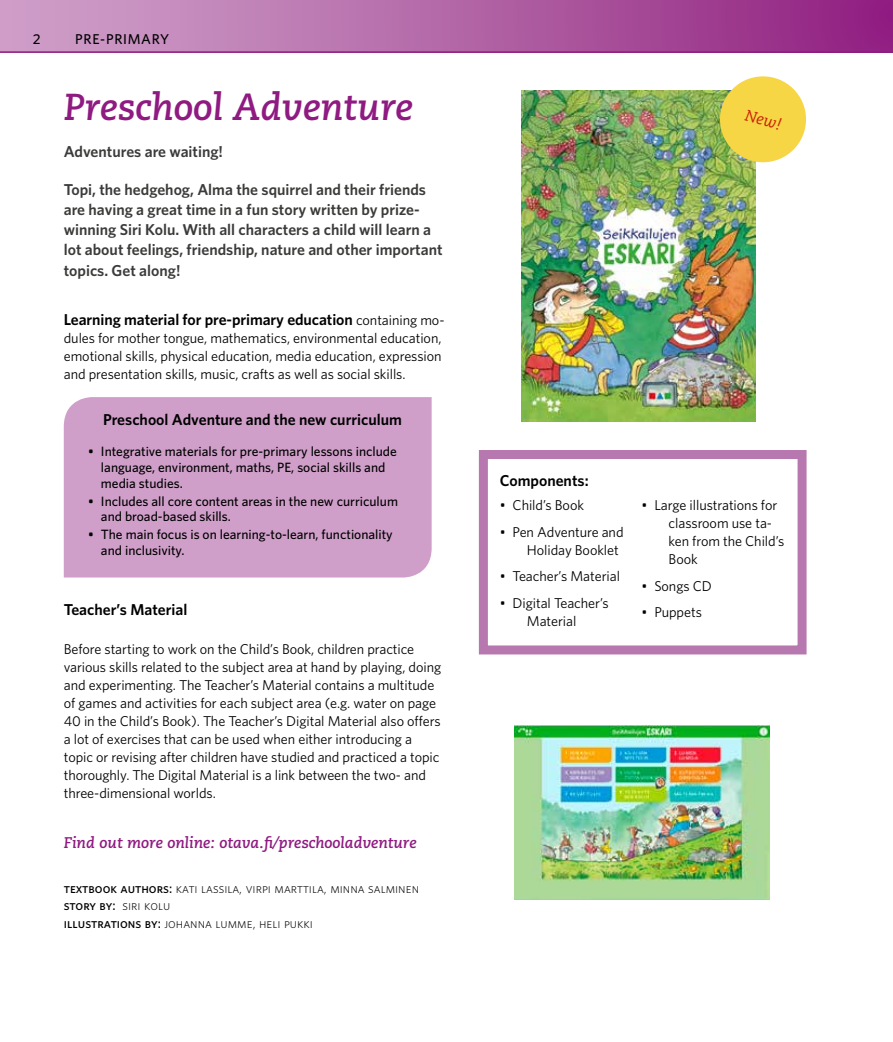
<style>
.page{position:relative;width:893px;height:1042px;background:#fff}
.page>*{position:absolute;margin:0;border:0;box-sizing:border-box;transform-origin:0 0}
.t1{font:italic 700 37.5px "Caecilia LT Std";color:#8f1a81}
.t2{font:600 15.75px/20.2px "Whitney";color:#3b3b3a}
.t3{font:600 15.75px "Whitney";color:#000}
.t4{font:italic 15.75px "Caecilia LT Std";color:#ca1f0a}
.t5{font:italic 700 15.45px "Caecilia LT Std";color:#8f1a81}
.t6{font:14.25px/18px "Whitney";letter-spacing:-.005em;color:#000}
.t7{font:500 14.25px "Whitney";letter-spacing:.05em;color:#000}
.t8{font:500 13.5px/15.8px "Whitney";color:#000}
.t9{font:300 13.5px/17.7px "Whitney";color:#000}
.s1{font-weight:400;font-size:14.25px}
.s2{font-weight:500}
</style>
<div class="page">
<svg style="left:0;top:0;width:893px;height:53px"></svg>
<div style="left:64px;top:397px;width:368px;height:180px;background:#cf9fc9"></div>
<img style="left:522px;top:90px;width:234px;height:331px">
<div style="left:720px;top:76px;width:86px;height:86px;background:#f6d645;border-radius:50%"></div>
<img style="left:514px;top:726px;width:255px;height:174px">
<svg style="left:478px;top:450px;width:329px;height:205px"></svg>
<p class="t7" style="left:33px;top:30px;width:9px">2</p>
<p class="t7" style="left:75px;top:30px;width:96px">PRE-PRIMARY</p>
<h1 class="t1" style="left:64px;top:85px;width:351px">Preschool Adventure</h1>
<p class="t2" style="left:64px;top:141px;width:161px">Adventures are waiting!</p>
<p class="t2" style="left:64px;top:179px;width:380px">Topi, the hedgehog, Alma the squirrel and their friends are having a great time in a fun story written by prize&shy;winning Siri Kolu. With all characters a child will learn a lot about feelings, friendship, nature and other important topics. Get along!</p>
<p class="t3" style="left:64px;top:309px;width:382px">Learning material for pre-primary education <span class="s1">containing mo-</span></p>
<p class="t6" style="left:64px;top:329px;width:379px;text-align:justify">dules for mother tongue, mathematics, environmental education, emotional skills, physical education, media education, expression and presentation skills, music, crafts as well as social skills.</p>
<p class="t3" style="left:103px;top:409px;width:300px">Preschool Adventure and the new curriculum</p>
<p class="t8" style="left:101px;top:443px;width:297px;text-indent:-13px">• Integrative materials for pre-primary lessons include language, environment, maths, PE, social skills and media studies.</p>
<p class="t8" style="left:101px;top:493px;width:299px;text-indent:-13px">• Includes all core content areas in the new curriculum and broad-based skills.</p>
<p class="t8" style="left:101px;top:526px;width:293px;text-indent:-13px">• The main focus is on learning-to-learn, functionality and inclusivity.</p>
<p class="t3" style="left:64px;top:598px;width:125px">Teacher’s Material</p>
<p class="t6" style="left:64px;top:639px;width:379px">Before starting to work on the Child’s Book, children practice various skills related to the subject area at hand by playing, doing and experimenting. The Teacher’s Material contains a multitude of games and activities for each subject area (e.g. water on page 40 in the Child’s Book). The Teacher’s Digital Material also offers a lot of exercises that can be used when either introducing a topic or revising after children have studied and practiced a topic thoroughly. The Digital Material is a link between the two- and three-dimensional worlds.</p>
<p class="t5" style="left:64px;top:833px;width:354px">Find out more online: otava.fi/preschooladventure</p>
<p class="t9" style="left:64px;top:878px;width:357px"><span class="s2">textbook authors:</span> kati lassila, virpi marttila, minna salminen <span class="s2">story by:</span> siri kolu<br><span class="s2">illustrations by:</span> johanna lumme, heli pukki</p>
<p class="t4" style="left:748px;top:106px;width:38px;rotate:16deg">New!</p>
<p class="t3" style="left:500px;top:470px;width:90px">Components:</p>
<p class="t6" style="left:500px;top:496px;width:86px">• Child’s Book</p>
<p class="t6" style="left:527px;top:522px;width:98px;text-indent:-27px">• Pen Adventure and<br>Holiday Booklet</p>
<p class="t6" style="left:500px;top:567px;width:122px">• Teacher’s Material</p>
<p class="t6" style="left:500px;top:593px;width:110px;text-align:center">• Digital Teacher’s<br>Material</p>
<p class="t6" style="left:669px;top:496px;width:117px;text-indent:-27px">• Large illustrations for classroom use ta&shy;ken from the Child’s<br>Book</p>
<p class="t6" style="left:642px;top:576px;width:72px">• Songs CD</p>
<p class="t6" style="left:642px;top:603px;width:62px">• Puppets</p>
</div>
